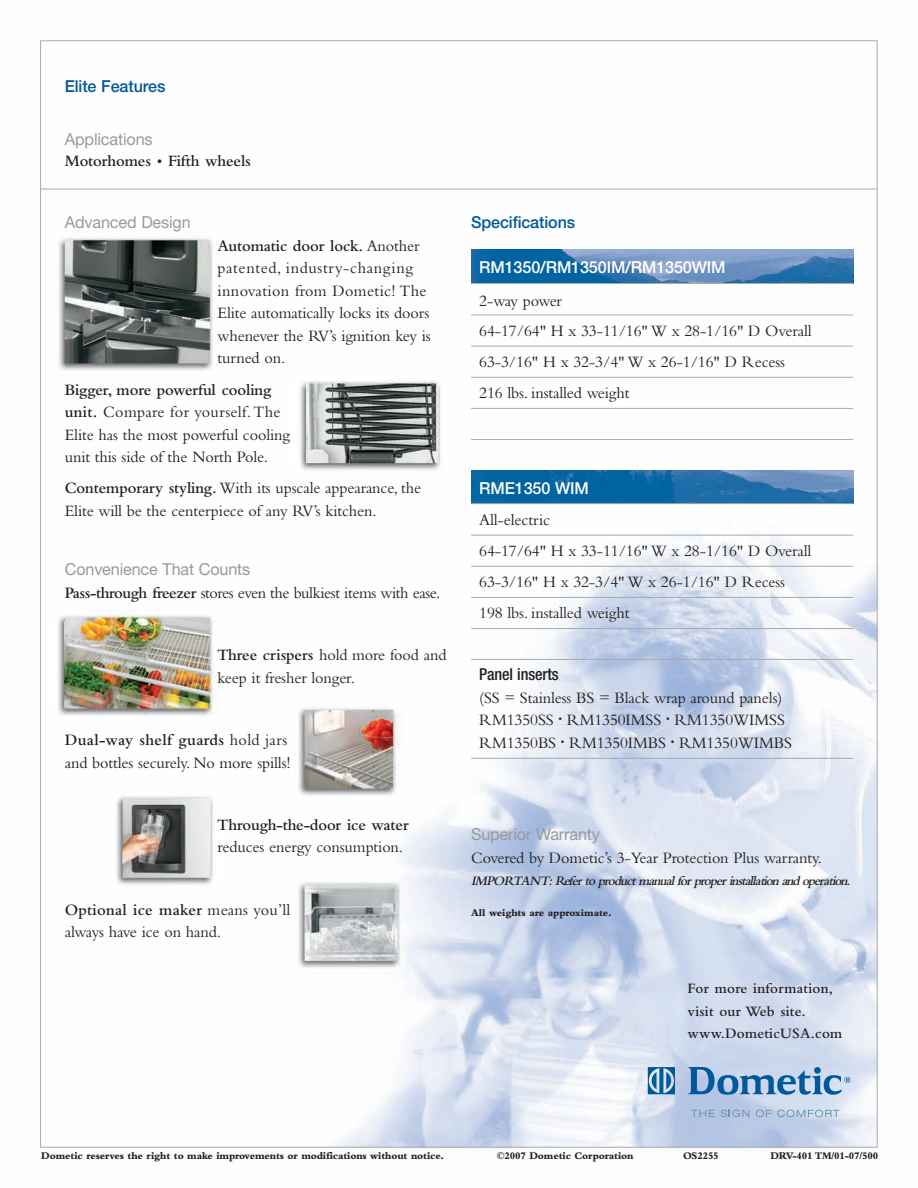
<style>
.page{position:relative;width:918px;height:1188px;background:#fff}
.page>*{position:absolute;margin:0;border:0;box-sizing:border-box;transform-origin:0 0}
.t1{font:16.5px/22.5px "Bembo";letter-spacing:-.005em;color:#231f20}
.t2{font:16.5px "Helvetica Neue";letter-spacing:-.01em;color:#97999c}
.t3{font:16.5px "Bembo";letter-spacing:-.025em;color:#231f20}
.t4{font:600 16.5px "Bembo";letter-spacing:-.01em;color:#231f20}
.t5{font:500 16.5px "Helvetica Neue";letter-spacing:-.01em;color:#fff}
.t6{font:500 16.5px "Helvetica Neue";letter-spacing:-.01em;color:#00599b}
.t7{font:500 condensed 16.5px "Helvetica Neue";letter-spacing:-.005em;color:#231f20}
.t8{font:600 15px/22.5px "Bembo";letter-spacing:.015em;color:#231f20}
.t9{font:italic 600 13.5px "Bembo";letter-spacing:-.07em;color:#231f20}
.t10{font:800 10.5px "Bembo";letter-spacing:-.015em;color:#231f20}
.s1{font-weight:600}
</style>
<div class="page">
<img style="left:40px;top:40px;width:841px;height:1112px">
<hr style="left:41px;top:189px;width:836px;height:1px;background:#a8a9ad">
<img style="left:471px;top:470px;width:382px;height:33px">
<img style="left:471px;top:250px;width:382px;height:33px">
<hr style="left:471px;top:283px;width:382px;height:1px;background:#a8a9ad">
<hr style="left:471px;top:315px;width:382px;height:1px;background:#a8a9ad">
<hr style="left:471px;top:346px;width:382px;height:1px;background:#a8a9ad">
<hr style="left:471px;top:377px;width:382px;height:1px;background:#a8a9ad">
<hr style="left:471px;top:408px;width:382px;height:1px;background:#a8a9ad">
<hr style="left:471px;top:439px;width:382px;height:1px;background:#a8a9ad">
<hr style="left:471px;top:503px;width:382px;height:1px;background:#a8a9ad">
<hr style="left:471px;top:535px;width:382px;height:1px;background:#a8a9ad">
<hr style="left:471px;top:566px;width:382px;height:1px;background:#a8a9ad">
<hr style="left:471px;top:597px;width:382px;height:1px;background:#a8a9ad">
<hr style="left:471px;top:628px;width:382px;height:1px;background:#a8a9ad">
<hr style="left:471px;top:659px;width:382px;height:1px;background:#a8a9ad">
<hr style="left:471px;top:758px;width:382px;height:1px;background:#a8a9ad">
<svg style="left:691px;top:1110px;width:24px;height:7px"></svg>
<svg style="left:721px;top:1110px;width:28px;height:7px"></svg>
<svg style="left:756px;top:1110px;width:84px;height:7px"></svg>
<svg style="left:648px;top:1067px;width:27px;height:27px"></svg>
<svg style="left:688px;top:1067px;width:163px;height:28px;background:#82a9cf"></svg>
<p class="t6" style="left:65px;top:80px;width:102px">Elite Features</p>
<p class="t2" style="left:65px;top:133px;width:89px">Applications</p>
<p class="t4" style="left:65px;top:155px;width:188px">Motorhomes • Fifth wheels</p>
<p class="t2" style="left:65px;top:217px;width:127px">Advanced Design</p>
<p class="t1" style="left:218px;top:236px;width:215px"><span class="s1">Automatic door lock.</span> Another patented, industry-changing innovation from Dometic! The<br>Elite automatically locks its doors whenever the RV’s ignition key is turned on.</p>
<p class="t1" style="left:65px;top:380px;width:227px"><span class="s1">Bigger, more powerful cooling unit.</span> Compare for yourself.The<br>Elite has the most powerful cooling unit this side of the North Pole.</p>
<p class="t1" style="left:65px;top:479px;width:358px"><span class="s1">Contemporary styling.</span> With its upscale appearance, the<br>Elite will be the centerpiece of any RV’s kitchen.</p>
<p class="t2" style="left:65px;top:564px;width:187px">Convenience That Counts</p>
<p class="t3" style="left:65px;top:587px;width:377px"><span class="s1">Pass-through freezer</span> stores even the bulkiest items with ease.</p>
<p class="t1" style="left:217px;top:645px;width:231px"><span class="s1">Three crispers</span> hold more food and keep it fresher longer.</p>
<p class="t1" style="left:65px;top:730px;width:227px"><span class="s1">Dual-way shelf guards</span> hold jars and bottles securely. No more spills!</p>
<p class="t4" style="left:218px;top:819px;width:193px">Through-the-door ice water</p>
<p class="t1" style="left:218px;top:838px;width:187px">reduces energy consumption.</p>
<p class="t1" style="left:65px;top:900px;width:227px"><span class="s1">Optional ice maker</span> means you’ll always have ice on hand.</p>
<p class="t6" style="left:471px;top:217px;width:106px">Specifications</p>
<p class="t5" style="left:479px;top:262px;width:248px">RM1350/RM1350IM/RM1350WIM</p>
<p class="t1" style="left:479px;top:288px;width:334px;line-height:29.7px">2-way power<br>64-17/64" H x 33-11/16" W x 28-1/16" D Overall</p>
<p class="t1" style="left:479px;top:348px;width:307px;line-height:31.2px">63-3/16" H x 32-3/4" W x 26-1/16" D Recess<br>216 lbs. installed weight</p>
<p class="t5" style="left:479px;top:482px;width:111px">RME1350 WIM</p>
<p class="t1" style="left:479px;top:506px;width:334px;line-height:31.2px">All-electric<br>64-17/64" H x 33-11/16" W x 28-1/16" D Overall<br>63-3/16" H x 32-3/4" W x 26-1/16" D Recess<br>198 lbs. installed weight</p>
<p class="t7" style="left:479px;top:669px;width:81px">Panel inserts</p>
<p class="t1" style="left:479px;top:688px;width:314px">(SS = Stainless BS = Black wrap around panels)<br>RM1350SS <sup>•</sup> RM1350IMSS <sup>•</sup> RM1350WIMSS<br>RM1350BS <sup>•</sup> RM1350IMBS <sup>•</sup> RM1350WIMBS</p>
<p class="t2" style="left:471px;top:829px;width:130px">Superior Warranty</p>
<p class="t1" style="left:471px;top:848px;width:352px">Covered by Dometic’s 3-Year Protection Plus warranty.</p>
<p class="t9" style="left:471px;top:876px;width:383px">IMPORTANT: Refertoproductmanualforprop erinstallationand op eration.</p>
<p class="t10" style="left:471px;top:910px;width:142px">All weights are approximate.</p>
<p class="t8" style="left:688px;top:979px;width:156px">For more information, visit our Web site. www.DometicUSA.com</p>
<p class="t10" style="left:41px;top:1152px;width:404px">Dometic reserves the right to make improvements or modifications without notice.</p>
<p class="t10" style="left:497px;top:1152px;width:138px">©2007 Dometic Corporation</p>
<p class="t10" style="left:683px;top:1152px;width:37px">OS2255</p>
<p class="t10" style="left:770px;top:1152px;width:109px">DRV-401 TM/01-07/500</p>
</div>
